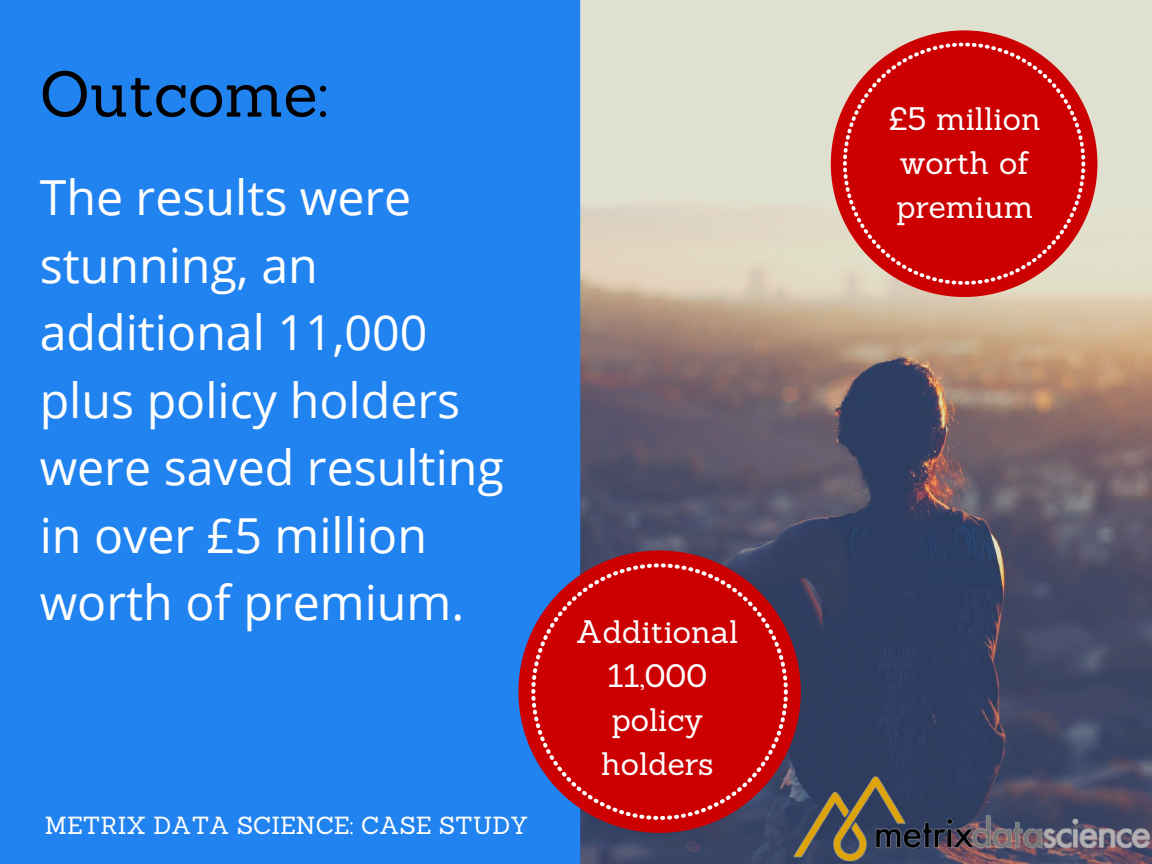
<style>
.page{position:relative;width:1152px;height:864px;background:#2183f0}
.page>*{position:absolute;margin:0;border:0;box-sizing:border-box;transform-origin:0 0}
.t1{font:63.45px "Sanchez";color:#000}
.t2{font:48.3px/67.5px "Open Sans";color:#fff}
.t3{font:31.65px/43.8px "Sanchez";color:#fff;text-align:center}
.t4{font:24.15px "Sanchez";color:#fff}
</style>
<div class="page">
<img style="left:581px;top:0;width:571px;height:864px">
<svg style="left:518px;top:551px;width:283px;height:282px"></svg>
<svg style="left:531px;top:563px;width:257px;height:257px;background:#bd121a"></svg>
<svg style="left:831px;top:30px;width:266px;height:267px;background:#d99a8d"></svg>
<svg style="left:843px;top:43px;width:242px;height:242px;background:#cf1f1d"></svg>
<img style="left:771px;top:766px;width:381px;height:98px">
<p class="t1" style="left:40px;top:53px;width:290px">Outcome:</p>
<p class="t2" style="left:40px;top:163px;width:466px">The results were stunning, an additional 11,000 plus policy holders were saved resulting in over £5 million worth of premium.</p>
<p class="t4" style="left:45px;top:810px;width:485px">METRIX DATA SCIENCE: CASE STUDY</p>
<p class="t3" style="left:576px;top:610px;width:164px">Additional<br>11,000 policy holders</p>
<p class="t3" style="left:889px;top:96px;width:154px;text-align:left">£5 million worth of premium</p>
</div>
